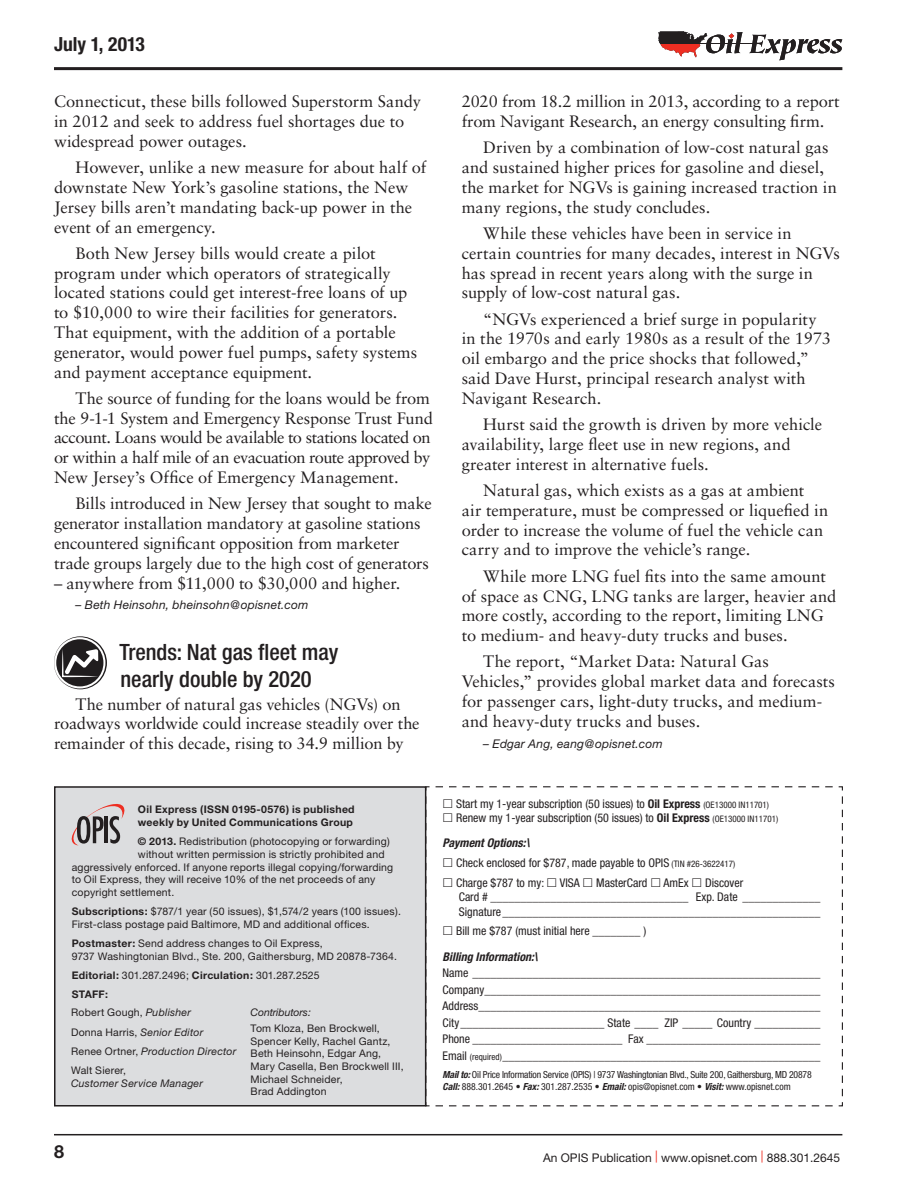
<style>
.page{position:relative;width:918px;height:1188px;background:#fff}
.page>*{position:absolute;margin:0;border:0;box-sizing:border-box;transform-origin:0 0}
.t1{font:500 condensed 22.5px/27px "Helvetica Neue";color:#231f20}
.t2{font:700 condensed 19.5px "Helvetica Neue";color:#231f20}
.t3{font:700 18px "Helvetica Neue";color:#231f20}
.t4{font:16.5px/19.8px "Sabon";letter-spacing:-.005em;color:#231f20}
.t5{font:condensed 12px/16.5px "Helvetica Neue";color:#231f20}
.t6{font:italic 12px "Helvetica Neue";letter-spacing:.015em;color:#231f20}
.t7{font:12px "Helvetica Neue";color:#231f20}
.t8{font:italic 700 condensed 12px "Helvetica Neue";color:#231f20}
.t9{font:10.5px/12.6px "Helvetica Neue";letter-spacing:.02em;color:#231f20}
.t10{font:700 10.5px/12.6px "Helvetica Neue";letter-spacing:.025em;color:#231f20}
.t11{font:italic 10.5px "Helvetica Neue";letter-spacing:.015em;color:#231f20}
.t12{font:italic 10.5px "Helvetica Neue";letter-spacing:-.01em;color:#231f20}
.t13{font:condensed 9.75px/11.7px "Helvetica Neue";letter-spacing:-.02em;color:#231f20}
.s1{font-weight:700}
.s2{font-weight:400}
.s3{font-style:italic}
.s4{font-size:9px}
.s5{font-weight:700;font-style:italic}
.s6{color:#ee2e22}
</style>
<div class="page">
<hr style="left:54px;top:67px;width:788px;height:3px;background:#231f20">
<hr style="left:54px;top:1134px;width:788px;height:1px;background:#231f20">
<div style="left:55px;top:787px;width:371px;height:319px;background:#dcdddf"></div>
<svg style="left:71px;top:804px;width:54px;height:41px"></svg>
<div style="left:54px;top:786px;width:372px;height:321px;border:2px solid #231f20"></div>
<svg style="left:425px;top:786px;width:418px;height:321px"></svg>
<svg style="left:749px;top:35px;width:93px;height:25px"></svg>
<svg style="left:658px;top:31px;width:85px;height:26px"></svg>
<hr style="left:661px;top:43px;width:94px;height:1px;background:#231f20">
<svg style="left:54px;top:636px;width:53px;height:53px"></svg>
<svg style="left:444px;top:799px;width:8px;height:23px"></svg>
<svg style="left:444px;top:858px;width:8px;height:9px"></svg>
<svg style="left:444px;top:878px;width:8px;height:9px"></svg>
<svg style="left:548px;top:878px;width:8px;height:9px"></svg>
<svg style="left:584px;top:878px;width:8px;height:9px"></svg>
<svg style="left:651px;top:878px;width:9px;height:9px"></svg>
<svg style="left:693px;top:878px;width:8px;height:9px"></svg>
<svg style="left:444px;top:927px;width:8px;height:8px"></svg>
<p class="t2" style="left:54px;top:32px;width:92px">July 1, 2013</p>
<p class="t4" style="left:54px;top:91px;width:369px">Connecticut, these bills followed Superstorm Sandy in 2012 and seek to address fuel shortages due to widespread power outages.</p>
<p class="t4" style="left:54px;top:157px;width:374px;text-indent:22px">However, unlike a new measure for about half of downstate New York’s gasoline stations, the New Jersey bills aren’t mandating back-up power in the event of an emergency.</p>
<p class="t4" style="left:54px;top:243px;width:365px;text-indent:22px">Both New Jersey bills would create a pilot program under which operators of strategically located stations could get interest-free loans of up to $10,000 to wire their facilities for generators.<br>That equipment, with the addition of a portable generator, would power fuel pumps, safety systems and payment acceptance equipment.</p>
<p class="t4" style="left:54px;top:388px;width:380px;text-indent:22px">The source of funding for the loans would be from the 9-1-1 System and Emergency Response Trust Fund account. Loans would be available to stations located on or within a half mile of an evacuation route approved by New Jersey’s Office of Emergency Management.</p>
<p class="t4" style="left:54px;top:494px;width:379px;text-indent:22px">Bills introduced in New Jersey that sought to make generator installation mandatory at gasoline stations encountered significant opposition from marketer trade groups largely due to the high cost of generators</p>
<p class="t4" style="left:54px;top:573px;width:348px">– anywhere from $11,000 to $30,000 and higher.</p>
<p class="t6" style="left:76px;top:598px;width:234px">– Beth Heinsohn, bheinsohn@opisnet.com</p>
<h1 class="t1" style="left:120px;top:638px;width:220px">Trends: Nat gas fleet may nearly double by 2020</h1>
<p class="t4" style="left:54px;top:694px;width:367px;text-indent:22px">The number of natural gas vehicles (NGVs) on roadways worldwide could increase steadily over the remainder of this decade, rising to 34.9 million by</p>
<p class="t4" style="left:462px;top:91px;width:380px">2020 from 18.2 million in 2013, according to a report from Navigant Research, an energy consulting firm.</p>
<p class="t4" style="left:462px;top:138px;width:377px;text-indent:22px">Driven by a combination of low-cost natural gas and sustained higher prices for gasoline and diesel, the market for NGVs is gaining increased traction in many regions, the study concludes.</p>
<p class="t4" style="left:462px;top:223px;width:380px;text-indent:22px">While these vehicles have been in service in certain countries for many decades, interest in NGVs has spread in recent years along with the surge in supply of low-cost natural gas.</p>
<p class="t4" style="left:462px;top:309px;width:371px;text-indent:22px">“NGVs experienced a brief surge in popularity in the 1970s and early 1980s as a result of the 1973 oil embargo and the price shocks that followed,” said Dave Hurst, principal research analyst with Navigant Research.</p>
<p class="t4" style="left:462px;top:414px;width:362px;text-indent:22px">Hurst said the growth is driven by more vehicle availability, large fleet use in new regions, and greater interest in alternative fuels.</p>
<p class="t4" style="left:462px;top:480px;width:368px;text-indent:22px">Natural gas, which exists as a gas at ambient<br>air temperature, must be compressed or liquefied in order to increase the volume of fuel the vehicle can carry and to improve the vehicle’s range.</p>
<p class="t4" style="left:462px;top:566px;width:376px;text-indent:22px">While more LNG fuel fits into the same amount of space as CNG, LNG tanks are larger, heavier and more costly, according to the report, limiting LNG to medium- and heavy-duty trucks and buses.</p>
<p class="t4" style="left:462px;top:652px;width:375px;text-indent:22px">The report, “Market Data: Natural Gas Vehicles,” provides global market data and forecasts for passenger cars, light-duty trucks, and medium&shy;and heavy-duty trucks and buses.</p>
<p class="t6" style="left:483px;top:736px;width:181px">– Edgar Ang, eang@opisnet.com</p>
<p class="t10" style="left:138px;top:803px;width:218px">Oil Express (ISSN 0195-0576) is published weekly by United Communications Group</p>
<p class="t9" style="left:138px;top:835px;width:254px"><span class="s1">© 2013.</span> Redistribution (photocopying or forwarding)</p>
<p class="t9" style="left:138px;top:848px;width:248px">without written permission is strictly prohibited and</p>
<p class="t9" style="left:72px;top:860px;width:323px">aggressively enforced. If anyone reports illegal copying/forwarding</p>
<p class="t9" style="left:72px;top:873px;width:305px">to Oil Express, they will receive 10% of the net proceeds of any</p>
<p class="t9" style="left:72px;top:886px;width:104px">copyright settlement.</p>
<p class="t9" style="left:72px;top:905px;width:331px"><span class="s1">Subscriptions:</span> $787/1 year (50 issues), $1,574/2 years (100 issues).<br>First-class postage paid Baltimore, MD and additional offices.</p>
<p class="t9" style="left:72px;top:937px;width:327px"><span class="s1">Postmaster:</span> Send address changes to Oil Express,<br>9737 Washingtonian Blvd., Ste. 200, Gaithersburg, MD 20878-7364.</p>
<p class="t10" style="left:72px;top:965px;width:249px;line-height:19.4px">Editorial: <span class="s2">301.287.2496;</span> Circulation: <span class="s2">301.287.2525<br></span>STAFF:</p>
<p class="t9" style="left:71px;top:1003px;width:167px;line-height:19.4px">Robert Gough, <span class="s3">Publisher<br></span>Donna Harris, <span class="s3">Senior Editor<br></span>Renee Ortner, <span class="s3">Production Director<br></span>Walt Sierer,</p>
<p class="t11" style="left:71px;top:1077px;width:133px">Customer Service Manager</p>
<p class="t12" style="left:251px;top:1006px;width:62px">Contributors:</p>
<p class="t9" style="left:251px;top:1022px;width:155px">Tom Kloza, Ben Brockwell,<br>Spencer Kelly, Rachel Gantz,<br>Beth Heinsohn, Edgar Ang,<br>Mary Casella, Ben Brockwell III,<br>Michael Schneider,<br>Brad Addington</p>
<p class="t5" style="left:456px;top:796px;width:324px;line-height:14.4px">Start my 1-year subscription (50 issues) to <span class="s1">Oil Express</span> <span class="s4">(OE13000 IN11701)<br></span>Renew my 1-year subscription (50 issues) to <span class="s1">Oil Express</span> <span class="s4">(OE13000 IN11701)</span></p>
<p class="t5" style="left:456px;top:833px;width:281px;line-height:19.8px;text-indent:-14px"><span class="s5">Payment Options:\<br></span>Check enclosed for $787, made payable to OPIS <span class="s4">(TIN #26-3622417)<br></span>Charge $787 to my:</p>
<p class="t5" style="left:560px;top:874px;width:21px">VISA</p>
<p class="t5" style="left:596px;top:874px;width:53px">MasterCard</p>
<p class="t5" style="left:664px;top:874px;width:27px">AmEx</p>
<p class="t5" style="left:459px;top:875px;width:363px;line-height:14.4px;text-indent:246px">Discover<br>Card # _________________________________ Exp. Date _____________<br>Signature_____________________________________________________</p>
<p class="t5" style="left:456px;top:923px;width:192px">Bill me $787 (must initial here ________ )</p>
<p class="t8" style="left:443px;top:949px;width:97px">Billing Information:\</p>
<p class="t5" style="left:443px;top:965px;width:380px;text-align:justify">Name __________________________________________________________ Company________________________________________________________ Address_________________________________________________________ City________________________ State ____ ZIP _____ Country ___________ Phone _________________________ Fax _____________________________ Email <span class="s4">(required)</span>_____________________________________________________</p>
<p class="t13" style="left:443px;top:1069px;width:371px"><span class="s5">Mail to:</span> Oil Price Information Service (OPIS) | 9737 Washingtonian Blvd., Suite 200, Gaithersburg, MD 20878<br><span class="s5">Call:</span> 888.301.2645 • <span class="s5">Fax:</span> 301.287.2535 • <span class="s5">Email:</span> opis@opisnet.com • <span class="s5">Visit:</span> www.opisnet.com</p>
<p class="t3" style="left:54px;top:1141px;width:12px">8</p>
<p class="t7" style="left:543px;top:1151px;width:299px">An OPIS Publication <span class="s6">|</span> www.opisnet.com <span class="s6">|</span> 888.301.2645</p>
</div>
